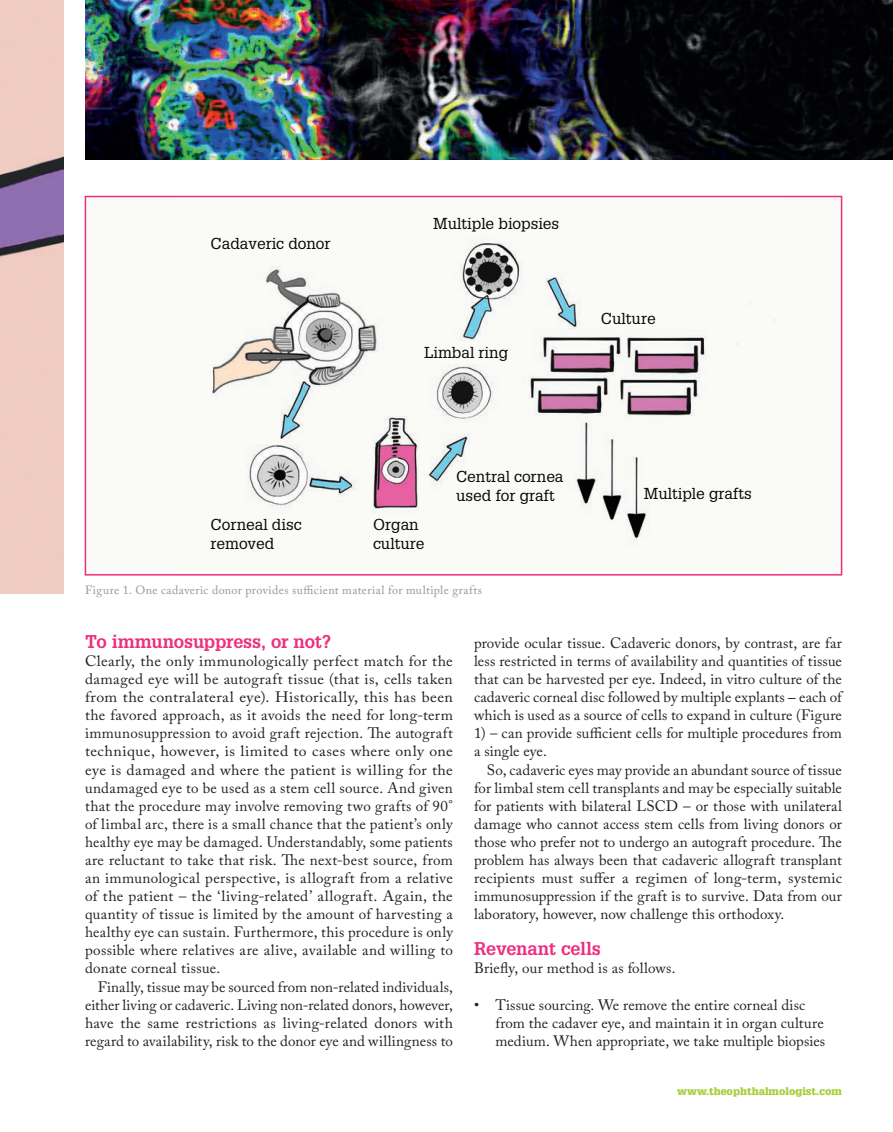
<style>
.page{position:relative;width:893px;height:1132px;background:#fff}
.page>*{position:absolute;margin:0;border:0;box-sizing:border-box;transform-origin:0 0}
.t1{font:700 18px "Glypha LT Std";letter-spacing:-.01em;color:#ee2e7e}
.t2{font:15.45px/18.6px "Glypha LT Std";color:#040503}
.t3{font:15px/18px "Adobe Caslon Pro";letter-spacing:.01em;color:#231f20;text-align:justify}
.t4{font:12px "Adobe Caslon Pro";letter-spacing:.03em;color:#939598}
.t5{font:900 10.5px "Glypha LT Std";color:#a6ce39}
.s1{font-family:"Avenir"}
</style>
<div class="page">
<img style="left:85px;top:0;width:808px;height:159px">
<div style="left:85px;top:196px;width:757px;height:378px;background:#f9faf8"></div>
<img style="left:212px;top:243px;width:564px;height:300px">
<div style="left:85px;top:196px;width:757px;height:379px;border:2px solid #ee2e7e"></div>
<img style="left:0;top:0;width:64px;height:593px">
<p class="t2" style="left:211px;top:233px;width:121px">Cadaveric donor</p>
<p class="t2" style="left:433px;top:213px;width:128px">Multiple biopsies</p>
<p class="t2" style="left:424px;top:342px;width:85px">Limbal ring</p>
<p class="t2" style="left:601px;top:309px;width:56px">Culture</p>
<p class="t2" style="left:211px;top:515px;width:92px">Corneal disc removed</p>
<p class="t2" style="left:373px;top:515px;width:53px">Organ culture</p>
<p class="t2" style="left:456px;top:466px;width:109px">Central cornea used for graft</p>
<p class="t4" style="left:85px;top:582px;width:399px">Figure 1. One cadaveric donor provides sufficient material for multiple grafts</p>
<p class="t2" style="left:644px;top:483px;width:110px">Multiple grafts</p>
<p class="t1" style="left:85px;top:630px;width:247px">To immunosuppress, or not?</p>
<p class="t3" style="left:85px;top:651px;width:369px">Clearly, the only immunologically perfect match for the damaged eye will be autograft tissue (that is, cells taken from the contralateral eye). Historically, this has been the favored approach, as it avoids the need for long-term immunosuppression to avoid graft rejection. The autograft technique, however, is limited to cases where only one eye is damaged and where the patient is willing for the undamaged eye to be used as a stem cell source. And given that the procedure may involve removing two grafts of 90° of limbal arc, there is a small chance that the patient’s only healthy eye may be damaged. Understandably, some patients are reluctant to take that risk. The next-best source, from an immunological perspective, is allograft from a relative of the patient – the ‘living-related’ allograft. Again, the quantity of tissue is limited by the amount of harvesting a healthy eye can sustain. Furthermore, this procedure is only possible where relatives are alive, available and willing to donate corneal tissue.</p>
<p class="t3" style="left:85px;top:977px;width:369px;text-indent:13px">Finally, tissue may be sourced from non-related individuals, either living or cadaveric. Living non-related donors, however, have the same restrictions as living-related donors with regard to availability, risk to the donor eye and willingness to</p>
<p class="t3" style="left:474px;top:633px;width:369px">provide ocular tissue. Cadaveric donors, by contrast, are far less restricted in terms of availability and quantities of tissue that can be harvested per eye. Indeed, in vitro culture of the cadaveric corneal disc followed by multiple explants <span class="s1">–</span> each of which is used as a source of cells to expand in culture (Figure</p>
<p class="t3" style="left:474px;top:723px;width:369px">1) – can provide sufficient cells for multiple procedures from a single eye.</p>
<p class="t3" style="left:474px;top:760px;width:369px;text-indent:13px">So, cadaveric eyes may provide an abundant source of tissue for limbal stem cell transplants and may be especially suitable for patients with bilateral LSCD – or those with unilateral damage who cannot access stem cells from living donors or those who prefer not to undergo an autograft procedure. The problem has always been that cadaveric allograft transplant recipients must suffer a regimen of long-term, systemic immunosuppression if the graft is to survive. Data from our laboratory, however, now challenge this orthodoxy.</p>
<p class="t1" style="left:474px;top:937px;width:128px">Revenant cells</p>
<p class="t3" style="left:474px;top:958px;width:203px">Briefly, our method is as follows.</p>
<p class="t3" style="left:495px;top:995px;width:331px;text-align:left;text-indent:-21px">• Tissue sourcing. We remove the entire corneal disc from the cadaver eye, and maintain it in organ culture medium. When appropriate, we take multiple biopsies</p>
<p class="t5" style="left:677px;top:1084px;width:166px">www.theophthalmologist.com</p>
</div>
